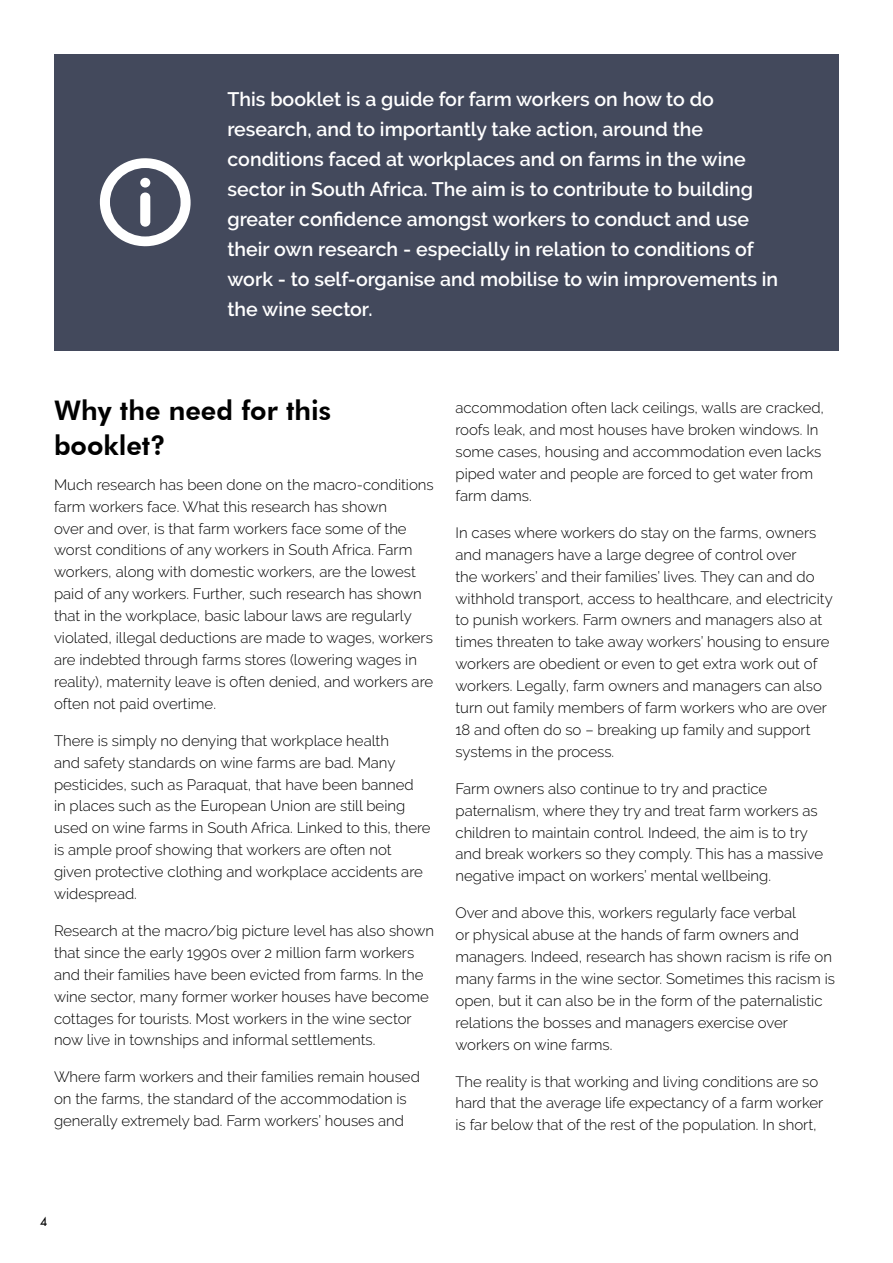
<style>
.page{position:relative;width:893px;height:1263px;background:#fff}
.page>*{position:absolute;margin:0;border:0;box-sizing:border-box;transform-origin:0 0}
.t1{font:800 27px/35.4px "Futura BT";color:#000}
.t2{font:600 19.5px/30px "Raleway";color:#fff}
.t3{font:300 15px/21.9px "Raleway";color:#000}
.t4{font:12px "Futura";color:#000}
</style>
<div class="page">
<div style="left:54px;top:54px;width:785px;height:296px;background:#43495c"></div>
<svg style="left:100px;top:158px;width:91px;height:89px"></svg>
<div style="left:140px;top:178px;width:10px;height:10px;background:#fff;border-radius:50%"></div>
<p class="t2" style="left:227px;top:85px;width:552px">This booklet is a guide for farm workers on how to do research, and to importantly take action, around the conditions faced at workplaces and on farms in the wine sector in South Africa. The aim is to contribute to building greater confidence amongst workers to conduct and use their own research - especially in relation to conditions of work - to self-organise and mobilise to win improvements in the wine sector.</p>
<h1 class="t1" style="left:54px;top:392px;width:279px">Why the need for this booklet?</h1>
<p class="t3" style="left:54px;top:473px;width:381px">Much research has been done on the macro-conditions farm workers face. What this research has shown<br>over and over, is that farm workers face some of the worst conditions of any workers in South Africa. Farm workers, along with domestic workers, are the lowest paid of any workers. Further, such research has shown that in the workplace, basic labour laws are regularly violated, illegal deductions are made to wages, workers are indebted through farms stores (lowering wages in reality), maternity leave is often denied, and workers are often not paid overtime.</p>
<p class="t3" style="left:54px;top:729px;width:378px">There is simply no denying that workplace health<br>and safety standards on wine farms are bad. Many pesticides, such as Paraquat, that have been banned<br>in places such as the European Union are still being used on wine farms in South Africa. Linked to this, there is ample proof showing that workers are often not given protective clothing and workplace accidents are widespread.</p>
<p class="t3" style="left:54px;top:920px;width:382px">Research at the macro/big picture level has also shown that since the early 1990s over 2 million farm workers and their families have been evicted from farms. In the wine sector, many former worker houses have become cottages for tourists. Most workers in the wine sector now live in townships and informal settlements.</p>
<p class="t3" style="left:54px;top:1066px;width:367px">Where farm workers and their families remain housed on the farms, the standard of the accommodation is generally extremely bad. Farm workers’ houses and</p>
<p class="t3" style="left:455px;top:397px;width:370px">accommodation often lack ceilings, walls are cracked, roofs leak, and most houses have broken windows. In some cases, housing and accommodation even lacks piped water and people are forced to get water from farm dams.</p>
<p class="t3" style="left:455px;top:521px;width:379px">In cases where workers do stay on the farms, owners and managers have a large degree of control over<br>the workers’ and their families’ lives. They can and do withhold transport, access to healthcare, and electricity to punish workers. Farm owners and managers also at times threaten to take away workers’ housing to ensure workers are obedient or even to get extra work out of workers. Legally, farm owners and managers can also turn out family members of farm workers who are over 18 and often do so – breaking up family and support systems in the process.</p>
<p class="t3" style="left:455px;top:777px;width:369px">Farm owners also continue to try and practice paternalism, where they try and treat farm workers as children to maintain control. Indeed, the aim is to try and break workers so they comply. This has a massive negative impact on workers’ mental wellbeing.</p>
<p class="t3" style="left:455px;top:902px;width:381px">Over and above this, workers regularly face verbal<br>or physical abuse at the hands of farm owners and managers. Indeed, research has shown racism is rife on many farms in the wine sector. Sometimes this racism is open, but it can also be in the form of the paternalistic relations the bosses and managers exercise over workers on wine farms.</p>
<p class="t3" style="left:455px;top:1070px;width:369px">The reality is that working and living conditions are so hard that the average life expectancy of a farm worker is far below that of the rest of the population. In short,</p>
<p class="t4" style="left:40px;top:1213px;width:8px">4</p>
</div>
